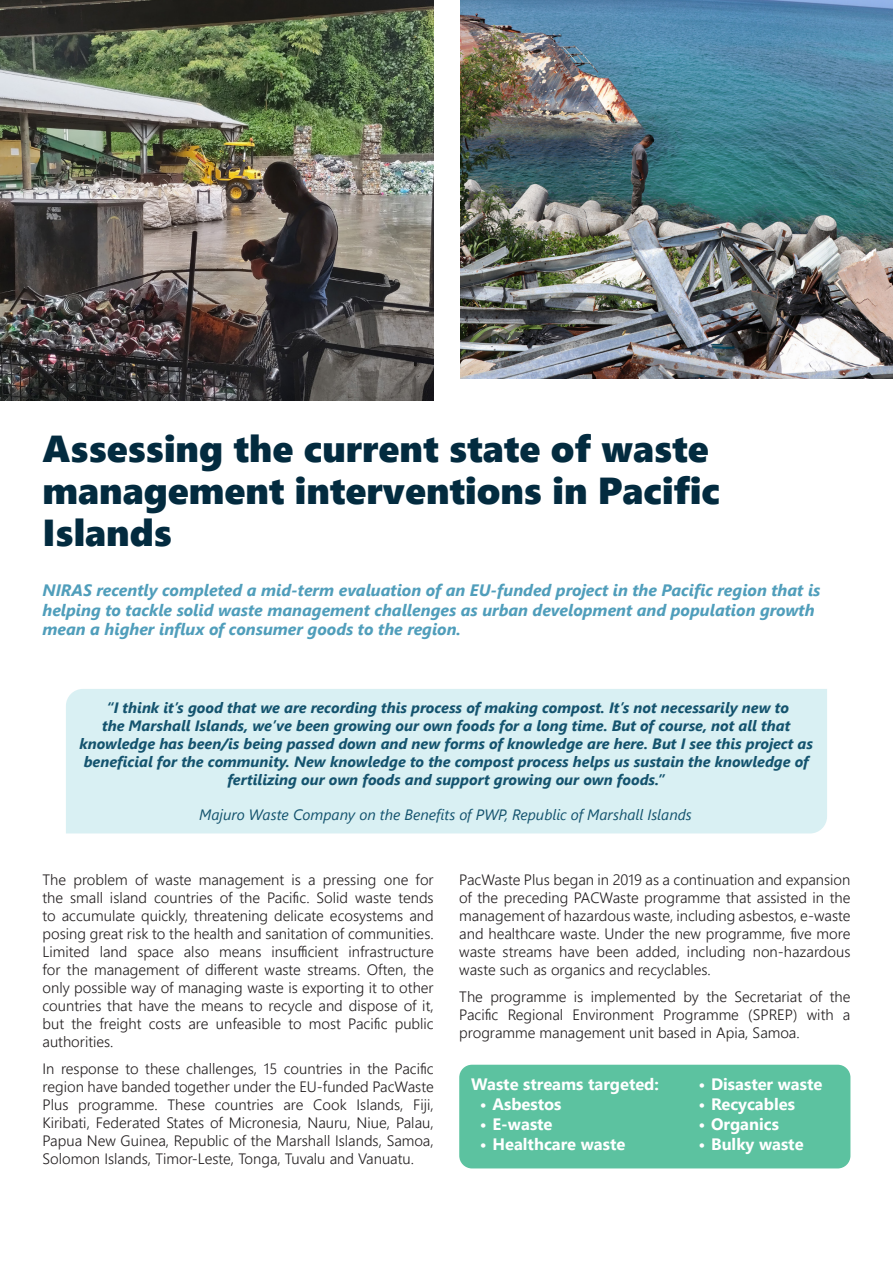
<style>
.page{position:relative;width:893px;height:1263px;background:#fff}
.page>*{position:absolute;margin:0;border:0;box-sizing:border-box;transform-origin:0 0}
.t1{font:37.5px/42px "Segoe UI Black";color:#032b3f}
.t2{font:italic 700 16.5px/19.8px "Segoe UI";color:#509ebb}
.t3{font:700 16.5px "Segoe UI";color:#fff}
.BODY_TEXT{font:300 15px/18px "Segoe UI";color:#231f20;text-align:justify}
.t4{font:italic 700 15px/18px "Segoe UI";color:#14536e;text-align:center}
.t5{font:italic 15px "Segoe UI";color:#14536e}
</style>
<div class="page">
<div style="left:459px;top:1065px;width:391px;height:103px;background:#5cc2a0;border-radius:13px"></div>
<img style="left:0;top:0;width:434px;height:400px">
<div style="left:66px;top:689px;width:761px;height:144px;background:#d9f0f3"></div>
<img style="left:460px;top:0;width:433px;height:378px">
<p class="t1" style="left:43px;top:426px;width:679px">Assessing the current state of waste management interventions in Pacific<br>Islands</p>
<p class="t2" style="left:43px;top:578px;width:779px">NIRAS recently completed a mid-term evaluation of an EU-funded project in the Pacific region that is helping to tackle solid waste management challenges as urban development and population growth mean a higher influx of consumer goods to the region.</p>
<p class="t4" style="left:79px;top:696px;width:735px">“I think it’s good that we are recording this process of making compost. It’s not necessarily new to<br>the Marshall Islands, we’ve been growing our own foods for a long time. But of course, not all that knowledge has been/is being passed down and new forms of knowledge are here. But I see this project as beneficial for the community. New knowledge to the compost process helps us sustain the knowledge of fertilizing our own foods and support growing our own foods.”</p>
<p class="t5" style="left:199px;top:800px;width:494px">Majuro Waste Company on the Benefits of PWP, Republic of Marshall Islands</p>
<p class="BODY_TEXT" style="left:43px;top:869px;width:393px">The problem of waste management is a pressing one for the small island countries of the Pacific. Solid waste tends to accumulate quickly, threatening delicate ecosystems and posing great risk to the health and sanitation of communities.<br>Limited land space also means insufficient infrastructure for the management of different waste streams. Often, the only possible way of managing waste is exporting it to other countries that have the means to recycle and dispose of it, but the freight costs are unfeasible to most Pacific public authorities.</p>
<p class="BODY_TEXT" style="left:43px;top:1058px;width:393px">In response to these challenges, 15 countries in the Pacific region have banded together under the EU-funded PacWaste Plus programme. These countries are Cook Islands, Fiji, Kiribati, Federated States of Micronesia, Nauru, Niue, Palau, Papua New Guinea, Republic of the Marshall Islands, Samoa, Solomon Islands, Timor-Leste, Tonga, Tuvalu and Vanuatu.</p>
<p class="BODY_TEXT" style="left:459px;top:869px;width:393px">PacWaste Plus began in 2019 as a continuation and expansion of the preceding PACWaste programme that assisted in the management of hazardous waste, including asbestos, e-waste and healthcare waste. Under the new programme, five more waste streams have been added, including non-hazardous waste such as organics and recyclables.</p>
<p class="BODY_TEXT" style="left:459px;top:986px;width:393px">The programme is implemented by the Secretariat of the Pacific Regional Environment Programme (SPREP) with a programme management unit based in Apia, Samoa.</p>
<p class="t3" style="left:471px;top:1069px;width:189px">Waste streams targeted:</p>
<p class="t3" style="left:480px;top:1088px;width:83px">• Asbestos</p>
<p class="t3" style="left:480px;top:1108px;width:74px">• E-waste</p>
<p class="t3" style="left:480px;top:1128px;width:147px">• Healthcare waste</p>
<p class="t3" style="left:698px;top:1069px;width:125px">• Disaster waste</p>
<p class="t3" style="left:698px;top:1088px;width:98px">• Recycables</p>
<p class="t3" style="left:698px;top:1108px;width:82px">• Organics</p>
<p class="t3" style="left:698px;top:1128px;width:107px">• Bulky waste</p>
</div>
